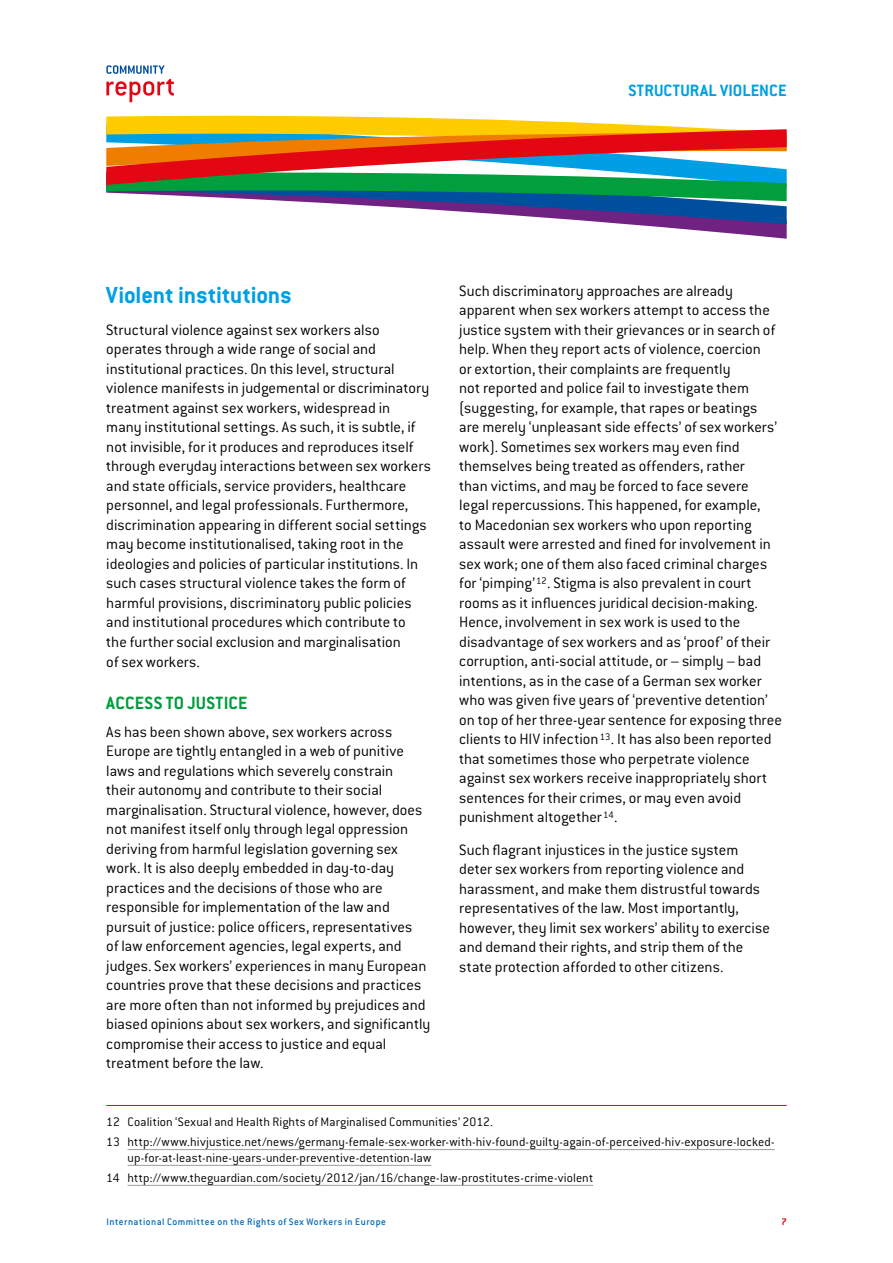
<style>
.page{position:relative;width:893px;height:1263px;background:#fff}
.page>*{position:absolute;margin:0;border:0;box-sizing:border-box;transform-origin:0 0}
.t1{font:700 25.5px "Conduit ITC";letter-spacing:-.005em;color:#009fe3}
.t2{font:700 19.5px "Conduit ITC";letter-spacing:.015em;color:#009e3d}
.t3{font:700 18px "Conduit ITC";letter-spacing:.01em;color:#009fe3}
.t4{font:300 16.5px/19.5px "Conduit ITC";color:#000}
.t5{font:300 13.5px/20px "Conduit ITC";letter-spacing:.01em;color:#000}
.t6{font:500 10.5px "Conduit ITC";letter-spacing:.05em;color:#0069b4}
.t7{font:700 10.5px "Conduit ITC";color:#e30613}
</style>
<div class="page">
<svg style="left:106px;top:115px;width:681px;height:124px"></svg>
<svg style="left:106px;top:65px;width:68px;height:37px"></svg>
<hr style="left:106px;top:1105px;width:681px;height:1px;background:#e30613">
<hr style="left:128px;top:1149px;width:647px;height:1px;background:#9d9d9c">
<hr style="left:128px;top:1165px;width:303px;height:1px;background:#9d9d9c">
<hr style="left:128px;top:1185px;width:465px;height:1px;background:#9d9d9c">
<p class="t3" style="left:628px;top:80px;width:160px">STRUCTURAL VIOLENCE</p>
<h1 class="t1" style="left:106px;top:280px;width:187px">VIOLENT INSTITUTIONS</h1>
<p class="t4" style="left:106px;top:320px;width:326px">Structural violence against sex workers also operates through a wide range of social and institutional practices. On this level, structural violence manifests in judgemental or discriminatory treatment against sex workers, widespread in<br>many institutional settings. As such, it is subtle, if not invisible, for it produces and reproduces itself through everyday interactions between sex workers and state officials, service providers, healthcare personnel, and legal professionals. Furthermore, discrimination appearing in different social settings may become institutionalised, taking root in the ideologies and policies of particular institutions. In such cases structural violence takes the form of harmful provisions, discriminatory public policies and institutional procedures which contribute to<br>the further social exclusion and marginalisation<br>of sex workers.</p>
<p class="t2" style="left:106px;top:691px;width:11px">ACCESS</p>
<p class="t2" style="left:166px;top:691px;width:67px">TO JUSTICE</p>
<p class="t4" style="left:106px;top:722px;width:326px">As has been shown above, sex workers across Europe are tightly entangled in a web of punitive laws and regulations which severely constrain<br>their autonomy and contribute to their social marginalisation. Structural violence, however, does not manifest itself only through legal oppression deriving from harmful legislation governing sex work. It is also deeply embedded in day-to-day practices and the decisions of those who are responsible for implementation of the law and pursuit of justice: police officers, representatives<br>of law enforcement agencies, legal experts, and judges. Sex workers’ experiences in many European countries prove that these decisions and practices are more often than not informed by prejudices and biased opinions about sex workers, and significantly compromise their access to justice and equal treatment before the law.</p>
<p class="t4" style="left:459px;top:281px;width:324px">Such discriminatory approaches are already apparent when sex workers attempt to access the justice system with their grievances or in search of help. When they report acts of violence, coercion<br>or extortion, their complaints are frequently<br>not reported and police fail to investigate them (suggesting, for example, that rapes or beatings<br>are merely ‘unpleasant side effects’ of sex workers’ work). Sometimes sex workers may even find themselves being treated as offenders, rather<br>than victims, and may be forced to face severe legal repercussions. This happened, for example,<br>to Macedonian sex workers who upon reporting assault were arrested and fined for involvement in sex work; one of them also faced criminal charges for ‘pimping’<sup>12</sup>. Stigma is also prevalent in court rooms as it influences juridical decision-making.<br>Hence, involvement in sex work is used to the disadvantage of sex workers and as ‘proof’ of their corruption, anti-social attitude, or – simply – bad intentions, as in the case of a German sex worker who was given five years of ‘preventive detention’ on top of her three-year sentence for exposing three clients to HIV infection<sup>13</sup>. It has also been reported that sometimes those who perpetrate violence against sex workers receive inappropriately short sentences for their crimes, or may even avoid punishment altogether<sup>14</sup>.</p>
<p class="t4" style="left:459px;top:840px;width:312px">Such flagrant injustices in the justice system deter sex workers from reporting violence and harassment, and make them distrustful towards representatives of the law. Most importantly, however, they limit sex workers’ ability to exercise and demand their rights, and strip them of the state protection afforded to other citizens.</p>
<p class="t5" style="left:106px;top:1112px;width:670px">12 Coalition ‘Sexual and Health Rights of Marginalised Communities’ 2012.<br>13 http://www.hivjustice.net/news/germany-female-sex-worker-with-hiv-found-guilty-again-of-perceived-hiv-exposure-locked-</p>
<p class="t5" style="left:106px;top:1147px;width:488px;text-indent:21px">up-for-at-least-nine-years-under-preventive-detention-law<br>14 http://www.theguardian.com/society/2012/jan/16/change-law-prostitutes-crime-violent</p>
<p class="t6" style="left:106px;top:1216px;width:281px">International Committee on the Rights of Sex Workers in Europe</p>
<p class="t7" style="left:781px;top:1216px;width:7px">7</p>
</div>
